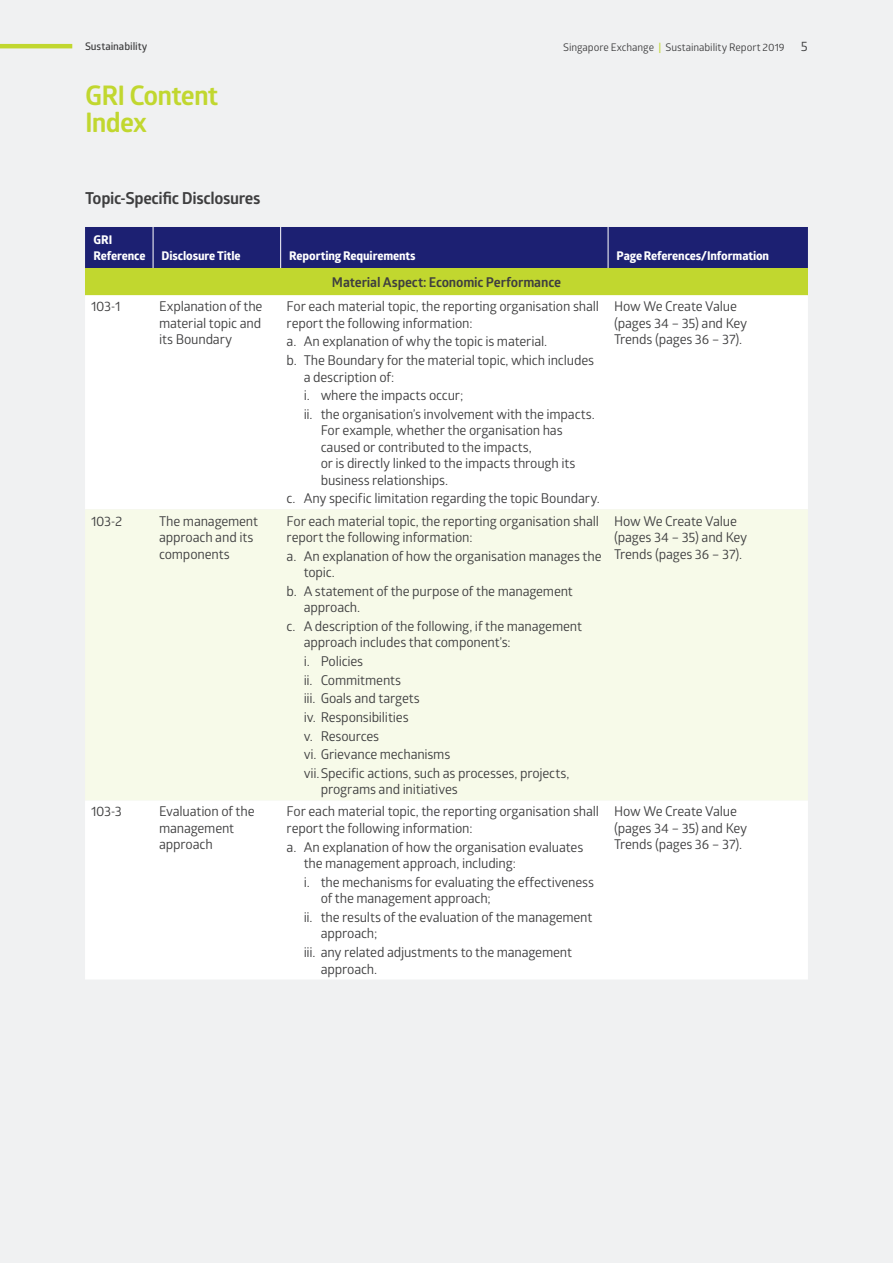
<style>
.page{position:relative;width:893px;height:1263px;background:#f0f1f2}
.page>*{position:absolute;margin:0;border:0;box-sizing:border-box;transform-origin:0 0}
.Section_Title__cont{font:700 27px "Glober";letter-spacing:-.035em;color:#c1d72f}
.Sub-Head_1{font:700 16.5px "Glober";letter-spacing:-.025em;color:#3e3e3f}
.TB_body_indent_2{font:13.5px/16.5px "Glober";letter-spacing:-.015em;color:#3e3e3f}
.TB_body{font:13.5px/16.5px "Glober";letter-spacing:-.015em;color:#3e3e3f}
.TB_body_indent_1{font:13.5px/16.5px "Glober";letter-spacing:-.015em;color:#3e3e3f}
.TB_Hdr{font:700 13.5px "Glober";letter-spacing:-.01em;color:#3e3e3f}
.TB_top_hdr_1{font:700 12px/15px "Globerx";letter-spacing:-.01em;color:#fff}
.t1{font:10.5px "Glober";letter-spacing:-.005em;color:#3e3e3f}
.t2{font:600 10.5px "Glober";letter-spacing:-.005em;color:#3e3e3f}
.s1{font-weight:600;color:#c6da43}
.s2{font-size:13.5px}
</style>
<div class="page">
<div style="left:85px;top:227px;width:723px;height:41px;background:#1c2072"></div>
<div style="left:85px;top:268px;width:723px;height:27px;background:#c1d72f"></div>
<div style="left:85px;top:295px;width:723px;height:684px;background:#fff"></div>
<div style="left:85px;top:509px;width:723px;height:291px;background:#f7fae9"></div>
<hr style="left:153px;top:227px;width:1px;height:41px;background:#fff">
<hr style="left:280px;top:227px;width:1px;height:41px;background:#fff">
<hr style="left:608px;top:227px;width:1px;height:41px;background:#fff">
<hr style="left:0;top:44px;width:72px;height:4px;background:#c1d72f">
<p class="t2" style="left:85px;top:39px;width:64px">Sustainability</p>
<p class="t1" style="left:563px;top:40px;width:246px">Singapore Exchange <span class="s1">|</span> Sustainability Report 2019 <span class="s2">5</span></p>
<p class="Section_Title__cont" style="left:85px;top:77px;width:135px">GRI Content</p>
<p class="Section_Title__cont" style="left:85px;top:104px;width:63px">Index</p>
<p class="Sub-Head_1" style="left:85px;top:186px;width:177px">Topic-Specific Disclosures</p>
<p class="TB_top_hdr_1" style="left:94px;top:233px;width:53px">GRI<br>Reference</p>
<p class="TB_top_hdr_1" style="left:162px;top:248px;width:80px">Disclosure Title</p>
<p class="TB_top_hdr_1" style="left:289px;top:248px;width:128px">Reporting Requirements</p>
<p class="TB_top_hdr_1" style="left:617px;top:248px;width:154px">Page References/Information</p>
<p class="TB_Hdr" style="left:332px;top:272px;width:230px">Material Aspect: Economic Performance</p>
<p class="TB_body" style="left:91px;top:298px;width:31px">103-1</p>
<p class="TB_body" style="left:159px;top:298px;width:105px;text-align:justify">Explanation of the material topic and its Boundary</p>
<p class="TB_body" style="left:287px;top:298px;width:314px">For each material topic, the reporting organisation shall report the following information:</p>
<p class="TB_body_indent_1" style="left:287px;top:333px;width:262px">a. An explanation of why the topic is material.</p>
<p class="TB_body_indent_1" style="left:304px;top:351px;width:292px;text-indent:-17px">b. The Boundary for the material topic, which includes a description of:</p>
<p class="TB_body_indent_2" style="left:304px;top:387px;width:161px">i. where the impacts occur;</p>
<p class="TB_body_indent_2" style="left:321px;top:405px;width:276px;text-indent:-17px">ii. the organisation’s involvement with the impacts.<br>For example, whether the organisation has caused or contributed to the impacts,<br>or is directly linked to the impacts through its business relationships.</p>
<p class="TB_body_indent_1" style="left:287px;top:490px;width:315px">c. Any specific limitation regarding the topic Boundary.</p>
<p class="TB_body" style="left:91px;top:512px;width:33px">103-2</p>
<p class="TB_body" style="left:159px;top:512px;width:101px">The management approach and its components</p>
<p class="TB_body" style="left:287px;top:512px;width:314px">For each material topic, the reporting organisation shall report the following information:</p>
<p class="TB_body_indent_1" style="left:304px;top:547px;width:299px;text-indent:-17px">a. An explanation of how the organisation manages the topic.</p>
<p class="TB_body_indent_1" style="left:304px;top:582px;width:271px;text-indent:-17px">b. A statement of the purpose of the management approach.</p>
<p class="TB_body_indent_1" style="left:304px;top:617px;width:280px;text-indent:-17px">c. A description of the following, if the management approach includes that component’s:</p>
<p class="TB_body_indent_2" style="left:304px;top:652px;width:61px">i. Policies</p>
<p class="TB_body_indent_2" style="left:304px;top:671px;width:99px">ii. Commitments</p>
<p class="TB_body_indent_2" style="left:304px;top:690px;width:118px">iii. Goals and targets</p>
<p class="TB_body_indent_2" style="left:304px;top:708px;width:106px">iv. Responsibilities</p>
<p class="TB_body_indent_2" style="left:304px;top:727px;width:77px">v. Resources</p>
<p class="TB_body_indent_2" style="left:304px;top:746px;width:148px">vi. Grievance mechanisms</p>
<p class="TB_body_indent_2" style="left:321px;top:764px;width:250px;text-indent:-17px">vii.Specific actions, such as processes, projects, programs and initiatives</p>
<p class="TB_body" style="left:91px;top:803px;width:32px">103-3</p>
<p class="TB_body" style="left:159px;top:803px;width:97px">Evaluation of the management approach</p>
<p class="TB_body" style="left:287px;top:803px;width:314px">For each material topic, the reporting organisation shall report the following information:</p>
<p class="TB_body_indent_1" style="left:304px;top:838px;width:281px;text-indent:-17px">a. An explanation of how the organisation evaluates the management approach, including:</p>
<p class="TB_body_indent_2" style="left:321px;top:873px;width:275px;text-indent:-17px">i. the mechanisms for evaluating the effectiveness of the management approach;</p>
<p class="TB_body_indent_2" style="left:321px;top:908px;width:273px;text-indent:-17px">ii. the results of the evaluation of the management approach;</p>
<p class="TB_body_indent_2" style="left:321px;top:943px;width:253px;text-indent:-17px">iii. any related adjustments to the management approach.</p>
<p class="TB_body" style="left:614px;top:298px;width:135px">How We Create Value (pages 34 – 35) and Key<br>Trends (pages 36 – 37).</p>
<p class="TB_body" style="left:614px;top:512px;width:135px">How We Create Value (pages 34 – 35) and Key<br>Trends (pages 36 – 37).</p>
<p class="TB_body" style="left:614px;top:803px;width:135px">How We Create Value (pages 34 – 35) and Key<br>Trends (pages 36 – 37).</p>
</div>
